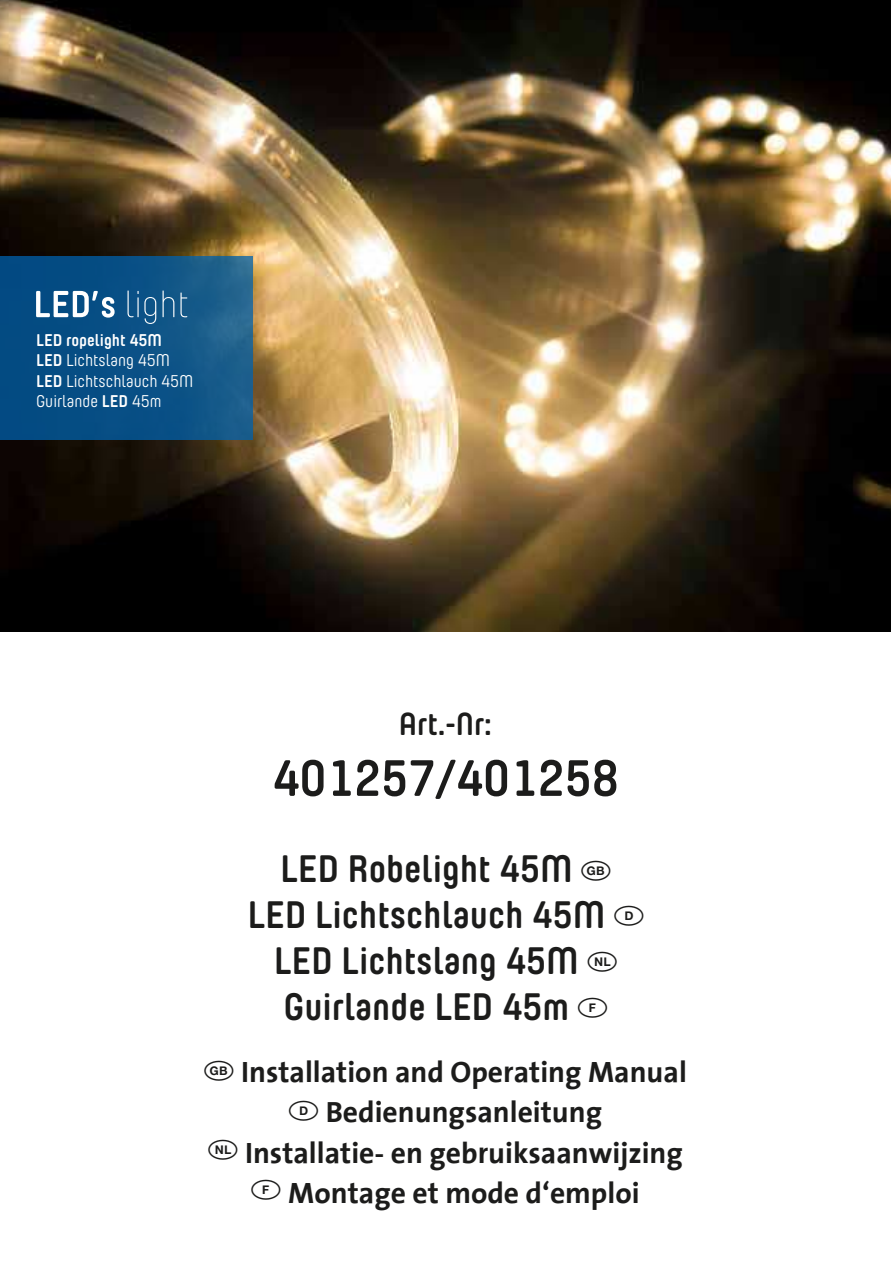
<style>
.page{position:relative;width:891px;height:1263px;background:#fff}
.page>*{position:absolute;margin:0;border:0;box-sizing:border-box;transform-origin:0 0}
.t1{font:700 50.85px "Yummo";color:#1c1c1b}
.t2{font:700 38.25px/45.9px "Yummo";color:#1c1c1b;text-align:center}
.t3{font:700 31.8px "Yummo";color:#1c1c1b}
.t4{font:700 29.55px/40.3px "The Sans";color:#1c1c1b;text-align:center}
.t5{font:16.95px/20.4px "Yummo";color:#fff}
.s1{font-weight:700}
</style>
<div class="page">
<img style="left:0;top:0;width:890px;height:632px">
<svg style="left:0;top:256px;width:252px;height:183px;background:#0d5286"></svg>
<svg style="left:36px;top:291px;width:151px;height:33px;background:#3f769f"></svg>
<p class="t5" style="left:36px;top:330px;width:159px"><span class="s1">LED ropelight 45M<br>LED</span> Lichtslang 45M<br><span class="s1">LED</span> Lichtschlauch 45M<br>Guirlande <span class="s1">LED</span> 45m</p>
<p class="t3" style="left:399px;top:712px;width:94px">Art.-Nr:</p>
<h1 class="t1" style="left:272px;top:760px;width:348px">401257/401258</h1>
<p class="t2" style="left:247px;top:849px;width:359px">LED Robelight 45M<br>LED Lichtschlauch 45M<br>LED Lichtslang 45M<br>Guirlande LED 45m</p>
<p class="t4" style="left:241px;top:1054px;width:447px">Installation and Operating Manual<br>Bedienungsanleitung<br>Installatie- en gebruiksaanwijzing<br>Montage et mode d‘emploi</p>
</div>
